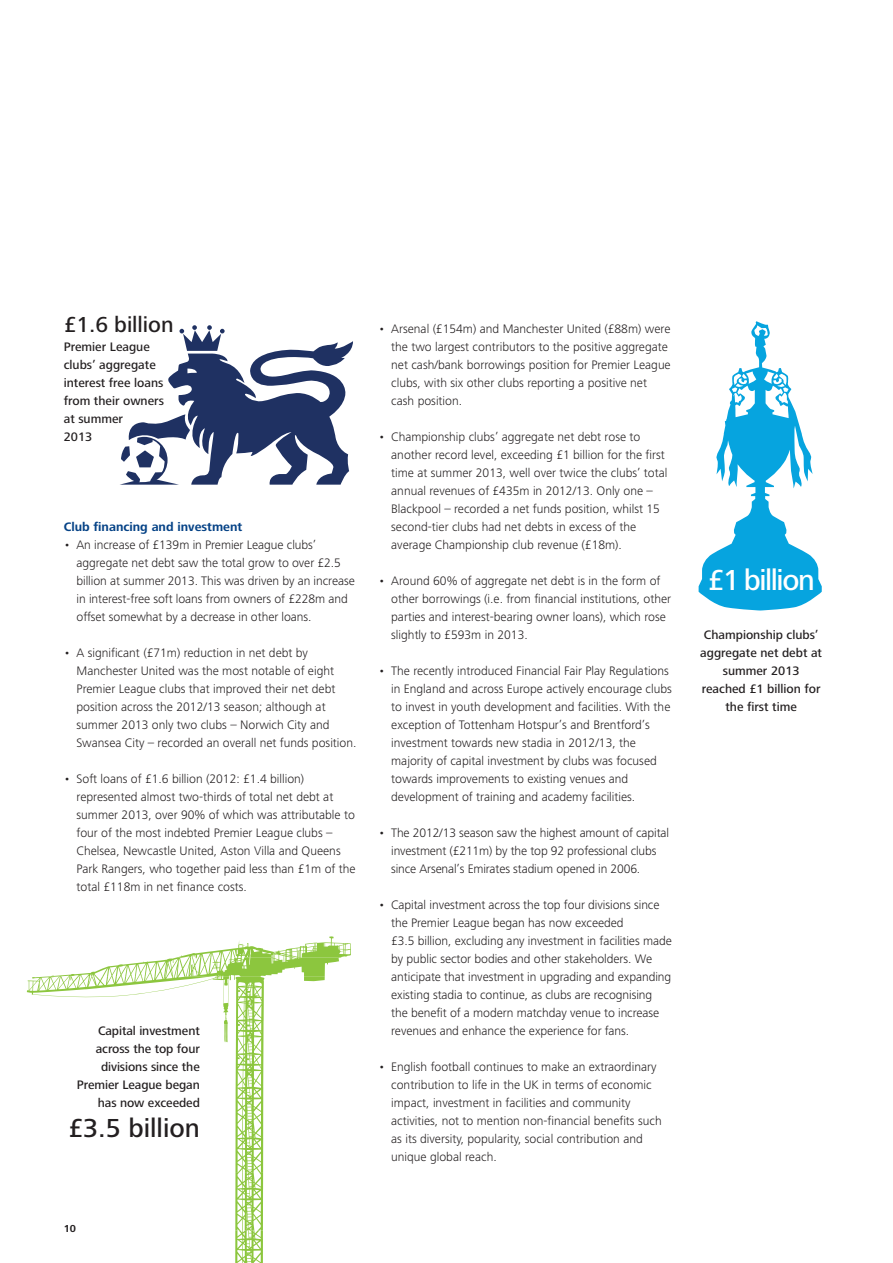
<style>
.page{position:relative;width:893px;height:1263px;background:#fff}
.page>*{position:absolute;margin:0;border:0;box-sizing:border-box;transform-origin:0 0}
.t1{font:500 30px "Frutiger Next LT";letter-spacing:-.045em;color:#fff}
.t2{font:500 27px "Frutiger Next LT";color:#231f20}
.t3{font:500 22.5px "Frutiger Next LT";color:#231f20}
.t4{font:300 12.75px/18px "Frutiger Next LT";color:#231f20}
.t5{font:500 12.75px/18px "Frutiger Next LT";color:#231f20;text-align:center}
.t6{font:700 12.75px "Frutiger Next LT";color:#054286}
.t7{font:700 10.5px "Frutiger Next LT";color:#231f20}
</style>
<div class="page">
<svg style="left:27px;top:936px;width:324px;height:327px"></svg>
<svg style="left:699px;top:321px;width:123px;height:289px"></svg>
<svg style="left:120px;top:325px;width:233px;height:160px"></svg>
<h3 class="t3" style="left:64px;top:317px;width:111px">£1.6 billion</h3>
<p class="t5" style="left:64px;top:339px;width:102px;text-align:left">Premier League clubs’ aggregate interest free loans from their owners at summer<br>2013</p>
<p class="t6" style="left:64px;top:522px;width:180px">Club financing and investment</p>
<p class="t4" style="left:77px;top:537px;width:280px;text-indent:-13px">• An increase of £139m in Premier League clubs’ aggregate net debt saw the total grow to over £2.5 billion at summer 2013. This was driven by an increase in interest-free soft loans from owners of £228m and offset somewhat by a decrease in other loans.</p>
<p class="t4" style="left:77px;top:645px;width:281px;text-indent:-13px">• A significant (£71m) reduction in net debt by Manchester United was the most notable of eight Premier League clubs that improved their net debt position across the 2012/13 season; although at summer 2013 only two clubs – Norwich City and Swansea City – recorded an overall net funds position.</p>
<p class="t4" style="left:77px;top:771px;width:280px;text-indent:-13px">• Soft loans of £1.6 billion (2012: £1.4 billion) represented almost two-thirds of total net debt at summer 2013, over 90% of which was attributable to four of the most indebted Premier League clubs – Chelsea, Newcastle United, Aston Villa and Queens Park Rangers, who together paid less than £1m of the total £118m in net finance costs.</p>
<p class="t5" style="left:77px;top:1023px;width:124px;text-align:right">Capital investment across the top four divisions since the<br>Premier League began has now exceeded</p>
<h2 class="t2" style="left:68px;top:1119px;width:133px">£3.5 billion</h2>
<p class="t7" style="left:64px;top:1224px;width:14px">10</p>
<p class="t4" style="left:391px;top:321px;width:281px;text-indent:-13px">• Arsenal (£154m) and Manchester United (£88m) were the two largest contributors to the positive aggregate net cash/bank borrowings position for Premier League clubs, with six other clubs reporting a positive net cash position.</p>
<p class="t4" style="left:391px;top:429px;width:278px;text-indent:-13px">• Championship clubs’ aggregate net debt rose to another record level, exceeding £1 billion for the first time at summer 2013, well over twice the clubs’ total annual revenues of £435m in 2012/13. Only one – Blackpool – recorded a net funds position, whilst 15 second-tier clubs had net debts in excess of the average Championship club revenue (£18m).</p>
<p class="t4" style="left:391px;top:573px;width:281px;text-indent:-13px">• Around 60% of aggregate net debt is in the form of other borrowings (i.e. from financial institutions, other parties and interest-bearing owner loans), which rose slightly to £593m in 2013.</p>
<p class="t4" style="left:391px;top:663px;width:282px;text-indent:-13px">• The recently introduced Financial Fair Play Regulations in England and across Europe actively encourage clubs to invest in youth development and facilities. With the exception of Tottenham Hotspur’s and Brentford’s investment towards new stadia in 2012/13, the majority of capital investment by clubs was focused towards improvements to existing venues and development of training and academy facilities.</p>
<p class="t4" style="left:391px;top:825px;width:279px;text-indent:-13px">• The 2012/13 season saw the highest amount of capital investment (£211m) by the top 92 professional clubs since Arsenal’s Emirates stadium opened in 2006.</p>
<p class="t4" style="left:391px;top:897px;width:282px;text-indent:-13px">• Capital investment across the top four divisions since the Premier League began has now exceeded<br>£3.5 billion, excluding any investment in facilities made by public sector bodies and other stakeholders. We anticipate that investment in upgrading and expanding existing stadia to continue, as clubs are recognising the benefit of a modern matchday venue to increase revenues and enhance the experience for fans.</p>
<p class="t4" style="left:391px;top:1059px;width:272px;text-indent:-13px">• English football continues to make an extraordinary contribution to life in the UK in terms of economic impact, investment in facilities and community activities, not to mention non-financial benefits such as its diversity, popularity, social contribution and unique global reach.</p>
<h1 class="t1" style="left:707px;top:570px;width:109px">£1 billion</h1>
<p class="t5" style="left:700px;top:627px;width:123px">Championship clubs’ aggregate net debt at summer 2013 reached £1 billion for the first time</p>
</div>
